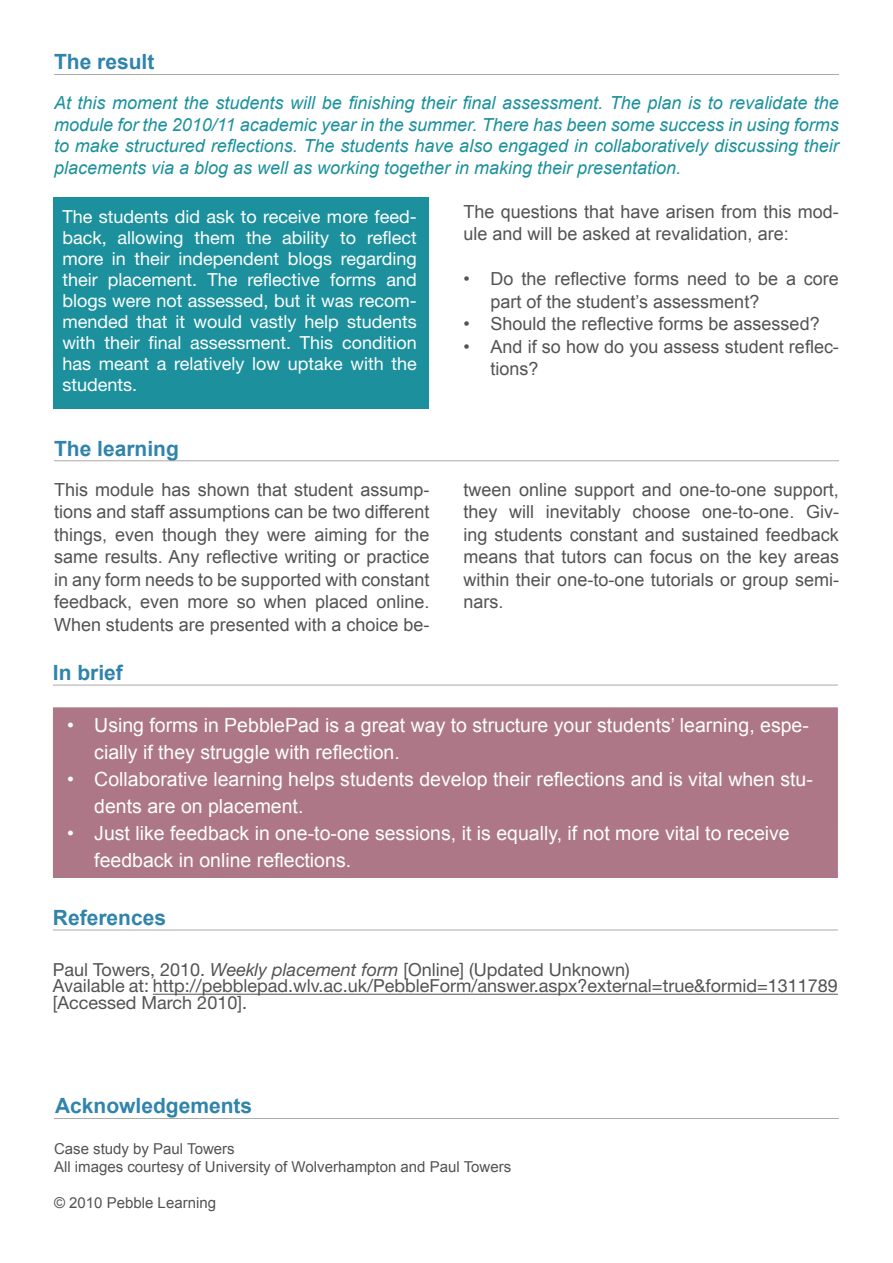
<style>
.page{position:relative;width:893px;height:1263px;background:#fff}
.page>*{position:absolute;margin:0;border:0;box-sizing:border-box;transform-origin:0 0}
.t1{font:700 21px "Arial";color:#3084ac}
.t2{font:19.5px/27px "Arial";color:#fff}
.t3{font:18px/22.5px "Arial";color:#535353}
.t4{font:italic 18px/21.6px "Arial";color:#1c919d;text-align:justify}
.t5{font:18px/21px "Helvetica Neue LT Pro";color:#fff;text-align:justify}
.t6{font:18px "Helvetica Neue LT Pro";color:#535353}
.t7{font:15px "Arial";color:#535353}
.s1{font-style:italic}
</style>
<div class="page">
<hr style="left:54px;top:74px;width:785px;height:1px;background:#535353">
<hr style="left:54px;top:460px;width:785px;height:1px;background:#535353">
<hr style="left:53px;top:685px;width:785px;height:1px;background:#535353">
<div style="left:53px;top:707px;width:785px;height:171px;background:#ad7787"></div>
<div style="left:53px;top:197px;width:375px;height:211px;background:#1c919d"></div>
<hr style="left:54px;top:1118px;width:785px;height:1px;background:#535353">
<hr style="left:153px;top:994px;width:685px;height:1px;background:#535353">
<hr style="left:53px;top:930px;width:785px;height:1px;background:#535353">
<p class="t1" style="left:54px;top:48px;width:102px">The result</p>
<p class="t4" style="left:54px;top:92px;width:786px">At this moment the students will be finishing their final assessment. The plan is to revalidate the module for the 2010/11 academic year in the summer. There has been some success in using forms to make structured reflections. The students have also engaged in collaboratively discussing their placements via a blog as well as working together in making their presentation.</p>
<p class="t3" style="left:463px;top:200px;width:377px">The questions that have arisen from this mod&shy;ule and will be asked at revalidation, are:</p>
<p class="t3" style="left:490px;top:268px;width:350px;text-indent:-27px">• Do the reflective forms need to be a core part of the student’s assessment?</p>
<p class="t3" style="left:463px;top:313px;width:358px">• Should the reflective forms be assessed?</p>
<p class="t3" style="left:490px;top:335px;width:350px;text-indent:-27px">• And if so how do you assess student reflec&shy;tions?</p>
<p class="t5" style="left:62px;top:206px;width:356px">The students did ask to receive more feed&shy;back, allowing them the ability to reflect more in their independent blogs regarding their placement. The reflective forms and blogs were not assessed, but it was recom&shy;mended that it would vastly help students with their final assessment. This condition has meant a relatively low uptake with the students.</p>
<p class="t1" style="left:54px;top:434px;width:126px">The learning</p>
<p class="t3" style="left:54px;top:478px;width:377px;text-align:justify">This module has shown that student assump&shy;tions and staff assumptions can be two different things, even though they were aiming for the same results. Any reflective writing or practice in any form needs to be supported with constant feedback, even more so when placed online.<br>When students are presented with a choice be-</p>
<p class="t3" style="left:463px;top:478px;width:377px;text-align:justify">tween online support and one-to-one support, they will inevitably choose one-to-one. Giv&shy;ing students constant and sustained feedback means that tutors can focus on the key areas within their one-to-one tutorials or group semi&shy;nars.</p>
<p class="t1" style="left:53px;top:659px;width:72px">In brief</p>
<p class="t2" style="left:94px;top:712px;width:716px;text-indent:-27px">• Using forms in PebblePad is a great way to structure your students’ learning, espe&shy;cially if they struggle with reflection.</p>
<p class="t2" style="left:94px;top:766px;width:720px;text-indent:-27px">• Collaborative learning helps students develop their reflections and is vital when stu&shy;dents are on placement.</p>
<p class="t2" style="left:94px;top:820px;width:697px;text-indent:-27px">• Just like feedback in one-to-one sessions, it is equally, if not more vital to receive feedback in online reflections.</p>
<p class="t1" style="left:53px;top:903px;width:115px">References</p>
<p class="t6" style="left:53px;top:958px;width:578px">Paul Towers, 2010. <span class="s1">Weekly placement form</span> [Online] (Updated Unknown)</p>
<p class="t6" style="left:53px;top:975px;width:786px">Available at: http://pebblepad.wlv.ac.uk/PebbleForm/answer.aspx?external=true&amp;formid=1311789</p>
<p class="t6" style="left:53px;top:991px;width:196px">[Accessed March 2010].</p>
<p class="t1" style="left:55px;top:1092px;width:199px">Acknowledgements</p>
<p class="t7" style="left:54px;top:1139px;width:182px">Case study by Paul Towers</p>
<p class="t7" style="left:54px;top:1157px;width:459px">All images courtesy of University of Wolverhampton and Paul Towers</p>
<p class="t7" style="left:54px;top:1193px;width:163px">© 2010 Pebble Learning</p>
</div>
